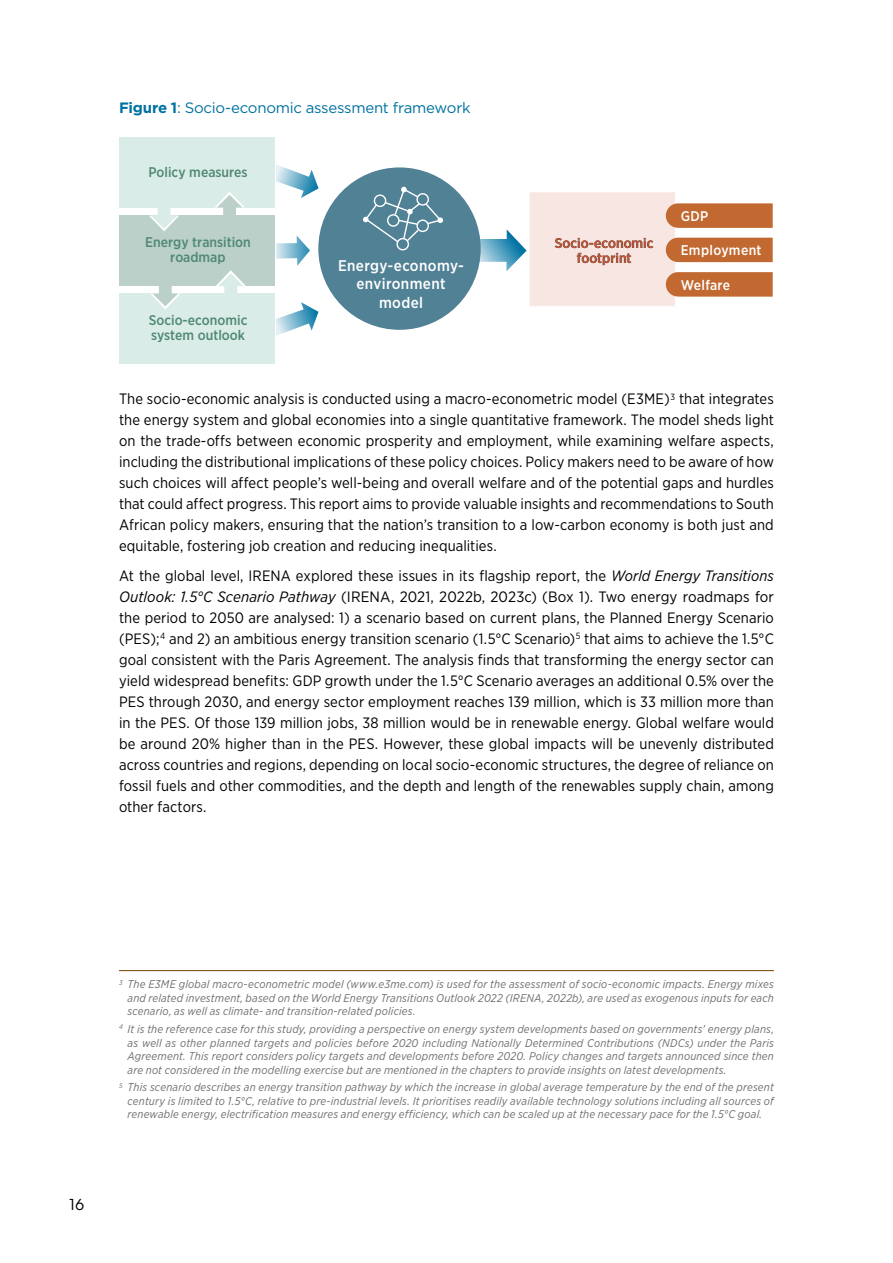
<style>
.page{position:relative;width:893px;height:1263px;background:#fff}
.page>*{position:absolute;margin:0;border:0;box-sizing:border-box;transform-origin:0 0}
.t1{font:500 15.45px/18.1px "Gotham Narrow";letter-spacing:.025em;color:#fff;text-align:center}
.t2{font:15px/21px "Gotham Narrow";letter-spacing:.005em;color:#000;text-align:justify}
.t3{font:15px "Gotham";letter-spacing:-.02em;color:#0072a2}
.t4{font:15px "ITC Avant Garde Std";color:#000}
.t5{font:500 13.95px/15.5px "Gotham Narrow";color:#508874;text-align:center}
.t6{font:500 13.95px/15.5px "Gotham Narrow";color:#cb5c3d;text-align:center}
.t7{font:500 13.95px "Gotham Narrow";letter-spacing:.025em;color:#fff}
.t8{font:italic 11.25px/13.5px "Gotham Narrow";letter-spacing:.015em;color:#706f6f;text-align:justify}
.s1{font-weight:700}
.s2{font-style:italic}
</style>
<div class="page">
<div style="left:529px;top:192px;width:146px;height:114px;background:#f7e6e2"></div>
<div style="left:529px;top:191px;width:147px;height:116px;border:1px solid #fff"></div>
<svg style="left:479px;top:229px;width:48px;height:42px"></svg>
<div style="left:318px;top:167px;width:163px;height:163px;background:#518195;border-radius:50%"></div>
<svg style="left:276px;top:235px;width:34px;height:31px"></svg>
<svg style="left:276px;top:302px;width:42px;height:34px"></svg>
<svg style="left:276px;top:165px;width:42px;height:33px"></svg>
<div style="left:396px;top:238px;width:13px;height:12px;border:1px solid #fff;border-radius:50%"></div>
<svg style="left:363px;top:186px;width:80px;height:58px"></svg>
<svg style="left:666px;top:203px;width:107px;height:25px"></svg>
<div style="left:666px;top:238px;width:107px;height:24px;background:#c16930"></div>
<svg style="left:666px;top:272px;width:107px;height:25px"></svg>
<div style="left:119px;top:137px;width:155px;height:70px;background:#daece7"></div>
<div style="left:119px;top:294px;width:155px;height:70px;background:#daece7"></div>
<svg style="left:214px;top:192px;width:31px;height:24px"></svg>
<div style="left:119px;top:216px;width:155px;height:70px;background:#bad0c9"></div>
<svg style="left:147px;top:286px;width:41px;height:23px"></svg>
<svg style="left:149px;top:207px;width:30px;height:24px"></svg>
<svg style="left:208px;top:270px;width:41px;height:24px"></svg>
<hr style="left:119px;top:970px;width:655px;height:1px;background:#734002">
<p class="t3" style="left:119px;top:98px;width:353px"><span class="s1">Figure 1</span>: Socio‑economic assessment framework</p>
<p class="t5" style="left:148px;top:164px;width:101px">Policy measures</p>
<p class="t5" style="left:145px;top:234px;width:107px">Energy transition roadmap</p>
<p class="t5" style="left:149px;top:312px;width:100px;text-align:left">Socio-economic system outlook</p>
<p class="t1" style="left:338px;top:256px;width:128px">Energy-economy&shy;environment model</p>
<p class="t6" style="left:555px;top:235px;width:100px">Socio-economic footprint</p>
<p class="t7" style="left:681px;top:207px;width:29px">GDP</p>
<p class="t7" style="left:681px;top:241px;width:82px">Employment</p>
<p class="t7" style="left:681px;top:276px;width:51px">Welfare</p>
<p class="t2" style="left:119px;top:388px;width:656px">The socio‑economic analysis is conducted using a macro‑econometric model (E3ME) <sup>3</sup> that integrates the energy system and global economies into a single quantitative framework. The model sheds light on the trade-offs between economic prosperity and employment, while examining welfare aspects, including the distributional implications of these policy choices. Policy makers need to be aware of how such choices will affect people’s well-being and overall welfare and of the potential gaps and hurdles that could affect progress. This report aims to provide valuable insights and recommendations to South African policy makers, ensuring that the nation’s transition to a low-carbon economy is both just and equitable, fostering job creation and reducing inequalities.</p>
<p class="t2" style="left:119px;top:565px;width:656px">At the global level, IRENA explored these issues in its flagship report, the <span class="s2">World Energy Transitions Outlook: 1.5°C Scenario Pathway</span> (IRENA, 2021, 2022b, 2023c) (Box 1). Two energy roadmaps for the period to 2050 are analysed: 1) a scenario based on current plans, the Planned Energy Scenario (PES); <sup>4</sup> and 2) an ambitious energy transition scenario (1.5°C Scenario) <sup>5</sup> that aims to achieve the 1.5°C goal consistent with the Paris Agreement. The analysis finds that transforming the energy sector can yield widespread benefits: GDP growth under the 1.5°C Scenario averages an additional 0.5% over the PES through 2030, and energy sector employment reaches 139 million, which is 33 million more than in the PES. Of those 139 million jobs, 38 million would be in renewable energy. Global welfare would be around 20% higher than in the PES. However, these global impacts will be unevenly distributed across countries and regions, depending on local socio‑economic structures, the degree of reliance on fossil fuels and other commodities, and the depth and length of the renewables supply chain, among other factors.</p>
<p class="t4" style="left:68px;top:1195px;width:18px">16</p>
<p class="t8" style="left:128px;top:977px;width:648px;text-indent:-9px"><sup>3</sup> The E3ME global macro‑econometric model (www.e3me.com) is used for the assessment of socio‑economic impacts. Energy mixes and related investment, based on the World Energy Transitions Outlook 2 022 (IRENA, 2 022b), are used as exogenous inputs for each scenario, as well as climate- and transition-related policies.</p>
<p class="t8" style="left:128px;top:1022px;width:648px;text-indent:-9px"><sup>4</sup> It is the reference case for this study, providing a perspective on energy system developments based on governments’ energy plans, as well as other planned targets and policies before 2020 including Nationally Determined Contributions (NDCs) under the Paris Agreement. This report considers policy targets and developments before 2020. Policy changes and targets announced since then are not considered in the modelling exercise but are mentioned in the chapters to provide insights on latest developments.</p>
<p class="t8" style="left:128px;top:1080px;width:648px;text-indent:-9px"><sup>5</sup> This scenario describes an energy transition pathway by which the increase in global average temperature by the end of the present century is limited to 1.5°C, relative to pre‑industrial levels. It prioritises readily available technology solutions including all sources of renewable energy, electrification measures and energy efficiency, which can be scaled up at the necessary pace for the 1.5°C goal.</p>
</div>
